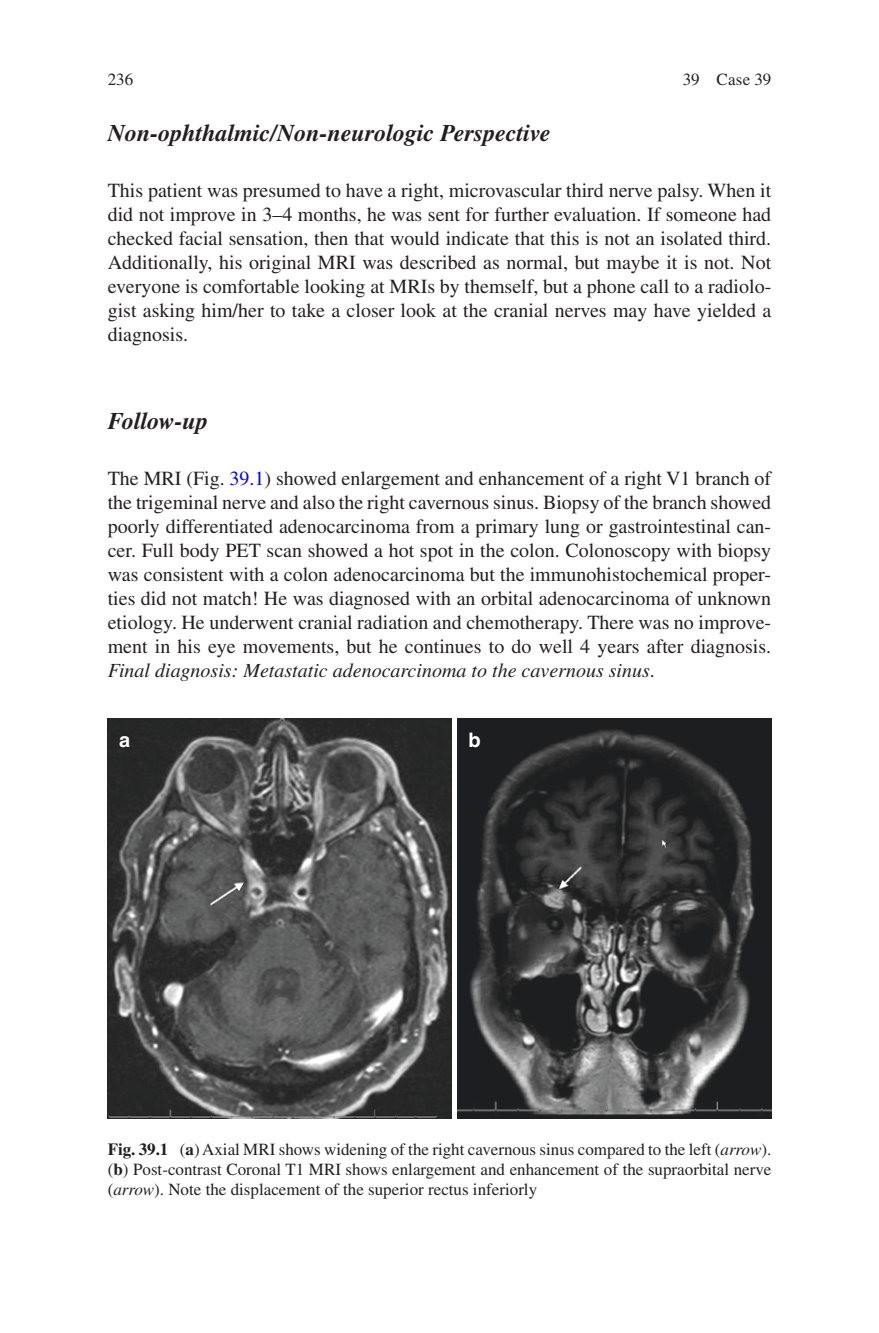
<style>
.page{position:relative;width:879px;height:1333px;background:#fff}
.page>*{position:absolute;margin:0;border:0;box-sizing:border-box;transform-origin:0 0}
.t1{font:italic 700 24px "Jhdtdy Times LT Std";color:#231f20}
.t2{font:20px/24px "Crtfdy Times LT Std";color:#231f20;text-align:justify}
.t3{font:italic 20px "Djkrwm Times LT Std";color:#231f20}
.t4{font:700 20px "Cknqxn Helvetica";color:#fff}
.t5{font:17px/20px "Crtfdy Times LT Std";color:#231f20;text-align:justify}
.t6{font:17px "Dfpmdj Times LT Std";letter-spacing:.005em;color:#231f20}
.s1{color:#0000fa}
.s2{font-family:"Crtfdy Times LT Std";font-style:normal}
.s3{font-family:"Cfngbp Times LT Std";font-weight:700}
.s4{font-family:"Djkrwm Times LT Std";font-style:italic}
</style>
<div class="page">
<img style="left:108px;top:718px;width:343px;height:400px">
<img style="left:457px;top:718px;width:314px;height:400px">
<p class="t5" style="left:108px;top:69px;width:27px">236</p>
<p class="t1" style="left:108px;top:119px;width:445px">Non-ophthalmic/Non-neurologic Perspective</p>
<p class="t2" style="left:108px;top:178px;width:665px">This patient was presumed to have a right, microvascular third nerve palsy. When it did not improve in 3–4 months, he was sent for further evaluation. If someone had checked facial sensation, then that would indicate that this is not an isolated third.<br>Additionally, his original MRI was described as normal, but maybe it is not. Not everyone is comfortable looking at MRIs by themself, but a phone call to a radiolo&shy;gist asking him/her to take a closer look at the cranial nerves may have yielded a diagnosis.</p>
<p class="t6" style="left:683px;top:70px;width:90px">39 Case 39</p>
<p class="t1" style="left:108px;top:407px;width:102px">Follow-up</p>
<p class="t2" style="left:108px;top:466px;width:665px">The MRI (Fig. <span class="s1">39.1</span>) showed enlargement and enhancement of a right V1 branch of the trigeminal nerve and also the right cavernous sinus. Biopsy of the branch showed poorly differentiated adenocarcinoma from a primary lung or gastrointestinal can&shy;cer. Full body PET scan showed a hot spot in the colon. Colonoscopy with biopsy was consistent with a colon adenocarcinoma but the immunohistochemical proper&shy;ties did not match! He was diagnosed with an orbital adenocarcinoma of unknown etiology. He underwent cranial radiation and chemotherapy. There was no improve&shy;ment in his eye movements, but he continues to do well 4 years after diagnosis.</p>
<p class="t3" style="left:108px;top:659px;width:549px">Final diagnosis: Metastatic adenocarcinoma to the cavernous sinus<span class="s2">.</span></p>
<p class="t4" style="left:119px;top:727px;width:13px">a</p>
<p class="t4" style="left:468px;top:727px;width:14px">b</p>
<p class="t5" style="left:108px;top:1138px;width:665px"><span class="s3">Fig. 39.1</span> (<span class="s3">a</span>) Axial MRI shows widening of the right cavernous sinus compared to the left (<span class="s4">arrow</span>). (<span class="s3">b</span>) Post-contrast Coronal T1 MRI shows enlargement and enhancement of the supraorbital nerve (<span class="s4">arrow</span>). Note the displacement of the superior rectus inferiorly</p>
</div>
